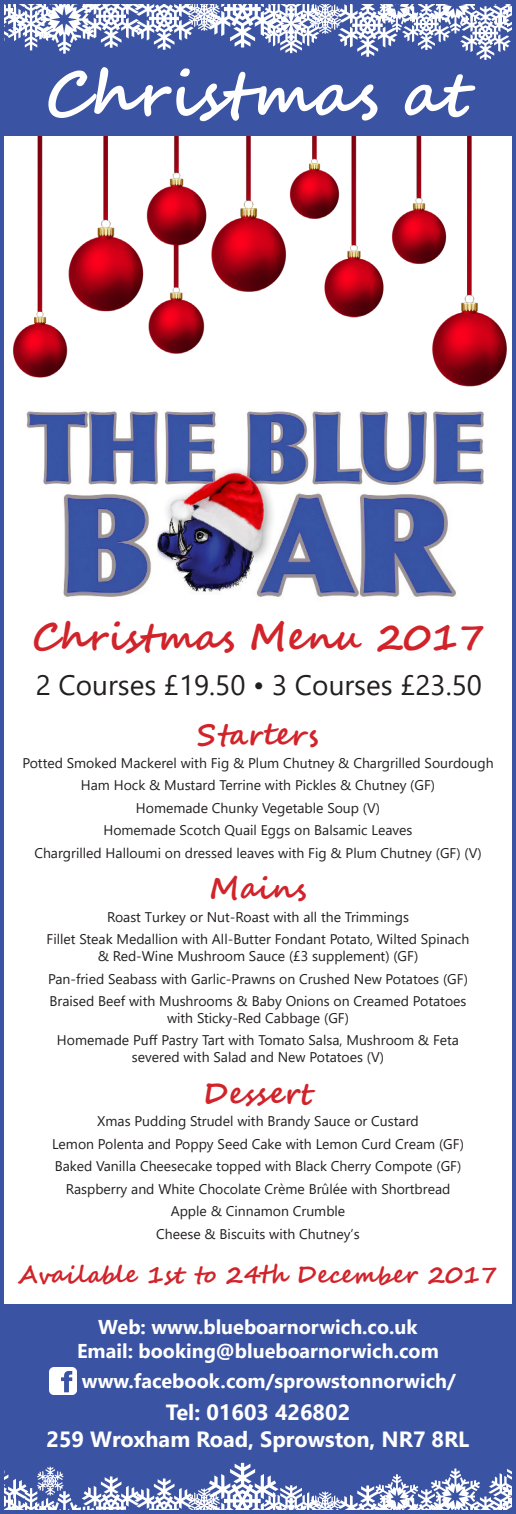
<style>
.page{position:relative;width:516px;height:1514px;background:#fff}
.page>*{position:absolute;margin:0;border:0;box-sizing:border-box;transform-origin:0 0}
.t1{font:700 61.6px "Segoe Script";color:#fff}
.t2{font:700 37.4px "Segoe Script";color:#d1232a}
.t3{font:700 30px "Segoe Script";color:#d1232a}
.t4{font:28px "Segoe UI";color:#231f20}
.t5{font:700 24px "Segoe Script";color:#d1232a}
.t6{font:700 22px/26.4px "Segoe UI";color:#fff;text-align:center}
.t7{font:700 20px/24px "Segoe UI";color:#fff;text-align:center}
.t8{font:14px/16.8px "Segoe UI";color:#231f20;text-align:center}
</style>
<div class="page">
<img style="left:5px;top:135px;width:506px;height:252px">
<div style="left:0;top:1304px;width:516px;height:208px;background:#3a53a3"></div>
<div style="left:0;top:0;width:516px;height:135px;background:#3a53a3"></div>
<img style="left:28px;top:1488px;width:4px;height:21px">
<img style="left:32px;top:1488px;width:47px;height:21px">
<img style="left:431px;top:1468px;width:49px;height:41px">
<img style="left:388px;top:1474px;width:31px;height:35px">
<img style="left:5px;top:1474px;width:23px;height:35px">
<img style="left:457px;top:1495px;width:23px;height:14px">
<img style="left:344px;top:1484px;width:53px;height:25px">
<img style="left:209px;top:1462px;width:66px;height:47px">
<img style="left:141px;top:1478px;width:43px;height:31px">
<img style="left:400px;top:1488px;width:51px;height:21px">
<img style="left:35px;top:1466px;width:28px;height:29px">
<img style="left:79px;top:1476px;width:62px;height:33px">
<img style="left:184px;top:1487px;width:38px;height:22px">
<img style="left:480px;top:1469px;width:31px;height:40px">
<img style="left:254px;top:1481px;width:51px;height:28px">
<img style="left:305px;top:1491px;width:39px;height:18px">
<img style="left:24px;top:5px;width:8px;height:46px">
<img style="left:32px;top:5px;width:47px;height:49px">
<img style="left:451px;top:6px;width:6px;height:28px">
<img style="left:397px;top:6px;width:3px;height:29px">
<img style="left:5px;top:5px;width:23px;height:37px">
<img style="left:457px;top:5px;width:54px;height:55px">
<img style="left:339px;top:5px;width:58px;height:52px">
<img style="left:214px;top:5px;width:40px;height:43px">
<img style="left:141px;top:5px;width:51px;height:45px">
<img style="left:400px;top:5px;width:51px;height:45px">
<img style="left:79px;top:5px;width:62px;height:43px">
<img style="left:184px;top:5px;width:38px;height:28px">
<img style="left:480px;top:5px;width:31px;height:34px">
<img style="left:254px;top:5px;width:64px;height:49px">
<img style="left:305px;top:5px;width:39px;height:31px">
<div style="left:0;top:0;width:516px;height:1514px;border:4px solid #3a53a3"></div>
<img style="left:26px;top:411px;width:458px;height:74px">
<img style="left:63px;top:493px;width:393px;height:104px">
<img style="left:153px;top:442px;width:140px;height:141px">
<img style="left:50px;top:1368px;width:26px;height:26px">
<p class="t1" style="left:45px;top:44px;width:423px">Christmas at</p>
<p class="t2" style="left:32px;top:606px;width:455px">Christmas Menu 2017</p>
<p class="t4" style="left:36px;top:658px;width:448px">2 Courses £19.50 • 3 Courses £23.50</p>
<p class="t3" style="left:197px;top:710px;width:123px">Starters</p>
<p class="t8" style="left:22px;top:753px;width:473px">Potted Smoked Mackerel with Fig &amp; Plum Chutney &amp; Chargrilled Sourdough</p>
<p class="t8" style="left:81px;top:776px;width:356px">Ham Hock &amp; Mustard Terrine with Pickles &amp; Chutney (GF)</p>
<p class="t8" style="left:136px;top:798px;width:246px">Homemade Chunky Vegetable Soup (V)</p>
<p class="t8" style="left:103px;top:820px;width:311px">Homemade Scotch Quail Eggs on Balsamic Leaves</p>
<p class="t8" style="left:34px;top:843px;width:449px">Chargrilled Halloumi on dressed leaves with Fig &amp; Plum Chutney (GF) (V)</p>
<p class="t3" style="left:210px;top:864px;width:98px">Mains</p>
<p class="t8" style="left:107px;top:907px;width:303px">Roast Turkey or Nut-Roast with all the Trimmings</p>
<p class="t8" style="left:47px;top:930px;width:424px">Fillet Steak Medallion with All-Butter Fondant Potato, Wilted Spinach &amp; Red-Wine Mushroom Sauce (£3 supplement) (GF)</p>
<p class="t8" style="left:48px;top:969px;width:421px">Pan-fried Seabass with Garlic-Prawns on Crushed New Potatoes (GF)</p>
<p class="t8" style="left:50px;top:991px;width:418px">Braised Beef with Mushrooms &amp; Baby Onions on Creamed Potatoes with Sticky-Red Cabbage (GF)</p>
<p class="t8" style="left:57px;top:1031px;width:404px">Homemade Puff Pastry Tart with Tomato Salsa, Mushroom &amp; Feta severed with Salad and New Potatoes (V)</p>
<p class="t3" style="left:202px;top:1069px;width:115px">Dessert</p>
<p class="t8" style="left:97px;top:1112px;width:323px">Xmas Pudding Strudel with Brandy Sauce or Custard</p>
<p class="t8" style="left:52px;top:1134px;width:413px">Lemon Polenta and Poppy Seed Cake with Lemon Curd Cream (GF)</p>
<p class="t8" style="left:55px;top:1156px;width:408px">Baked Vanilla Cheesecake topped with Black Cherry Compote (GF)</p>
<p class="t8" style="left:66px;top:1179px;width:386px">Raspberry and White Chocolate Crème Brûlée with Shortbread</p>
<p class="t8" style="left:171px;top:1201px;width:176px">Apple &amp; Cinnamon Crumble</p>
<p class="t8" style="left:156px;top:1224px;width:205px">Cheese &amp; Biscuits with Chutney’s</p>
<p class="t5" style="left:18px;top:1255px;width:481px">Available 1st to 24th December 2017</p>
<p class="t7" style="left:77px;top:1313px;width:363px">Web: www.blueboarnorwich.co.uk<br>Email: booking@blueboarnorwich.com</p>
<p class="t7" style="left:82px;top:1367px;width:375px">www.facebook.com/sprowstonnorwich/</p>
<p class="t6" style="left:47px;top:1397px;width:424px">Tel: 01603 426802<br>259 Wroxham Road, Sprowston, NR7 8RL</p>
</div>
